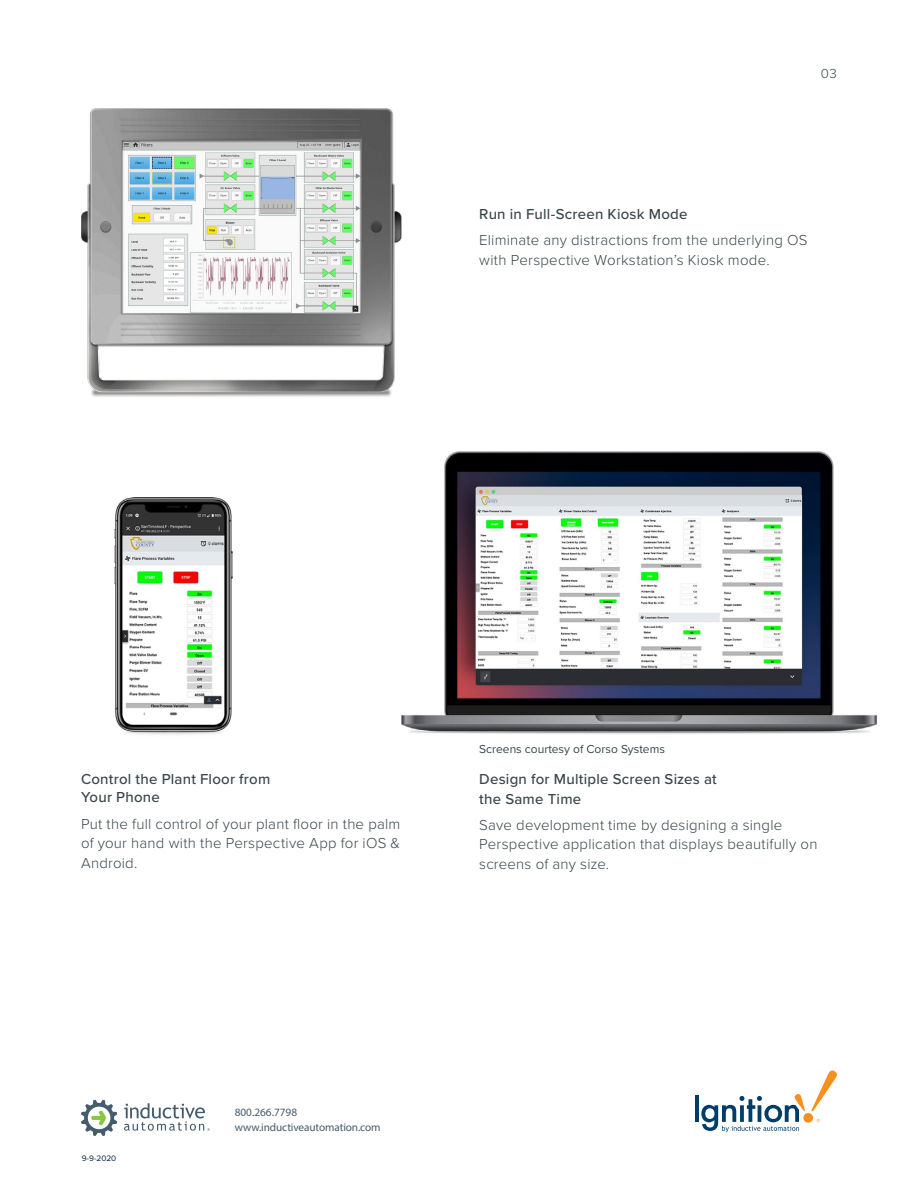
<style>
.page{position:relative;width:918px;height:1188px;background:#fff}
.page>*{position:absolute;margin:0;border:0;box-sizing:border-box;transform-origin:0 0}
.t1{font:300 15px/19.5px "Proxima Nova";letter-spacing:.015em;color:#39464b}
.t2{font:500 15px/18.3px "Proxima Nova";letter-spacing:.015em;color:#39464b}
.t3{font:300 13.5px "Proxima Nova";color:#39464b}
.t4{font:12px "Proxima Nova";color:#39464b}
.t5{font:11.25px/14.9px "Myriad Pro";letter-spacing:-.01em;color:#445c6d}
.t6{font:8.25px "Proxima Nova";color:#002143}
</style>
<div class="page">
<hr style="left:695px;top:1096px;width:3px;height:26px;background:#003e69">
<svg style="left:811px;top:1071px;width:26px;height:40px"></svg>
<svg style="left:701px;top:1094px;width:104px;height:38px"></svg>
<div style="left:803px;top:1113px;width:10px;height:10px;background:#f7901e;border-radius:50%"></div>
<svg style="left:124px;top:1103px;width:86px;height:28px"></svg>
<svg style="left:81px;top:1100px;width:36px;height:36px"></svg>
<img style="left:114px;top:497px;width:118px;height:238px">
<img style="left:401px;top:451px;width:475px;height:283px">
<img style="left:82px;top:108px;width:319px;height:289px">
<p class="t3" style="left:821px;top:64px;width:18px">03</p>
<p class="t2" style="left:479px;top:204px;width:210px">Run in Full-Screen Kiosk Mode</p>
<p class="t1" style="left:479px;top:230px;width:330px">Eliminate any distractions from the underlying OS with Perspective Workstation’s Kiosk mode.</p>
<p class="t2" style="left:81px;top:769px;width:191px">Control the Plant Floor from<br>Your Phone</p>
<p class="t1" style="left:81px;top:813px;width:321px;text-align:justify">Put the full control of your plant floor in the palm of your hand with the Perspective App for iOS &amp; Android.</p>
<p class="t4" style="left:479px;top:740px;width:187px">Screens courtesy of Corso Systems</p>
<p class="t2" style="left:479px;top:769px;width:239px;line-height:19.5px">Design for Multiple Screen Sizes at the Same Time</p>
<p class="t1" style="left:479px;top:814px;width:340px">Save development time by designing a single<br>Perspective application that displays beautifully on screens of any size.</p>
<p class="t6" style="left:82px;top:1152px;width:36px">9-9-2020</p>
<p class="t5" style="left:235px;top:1105px;width:147px">800.266.7798 www.inductiveautomation.com</p>
</div>
